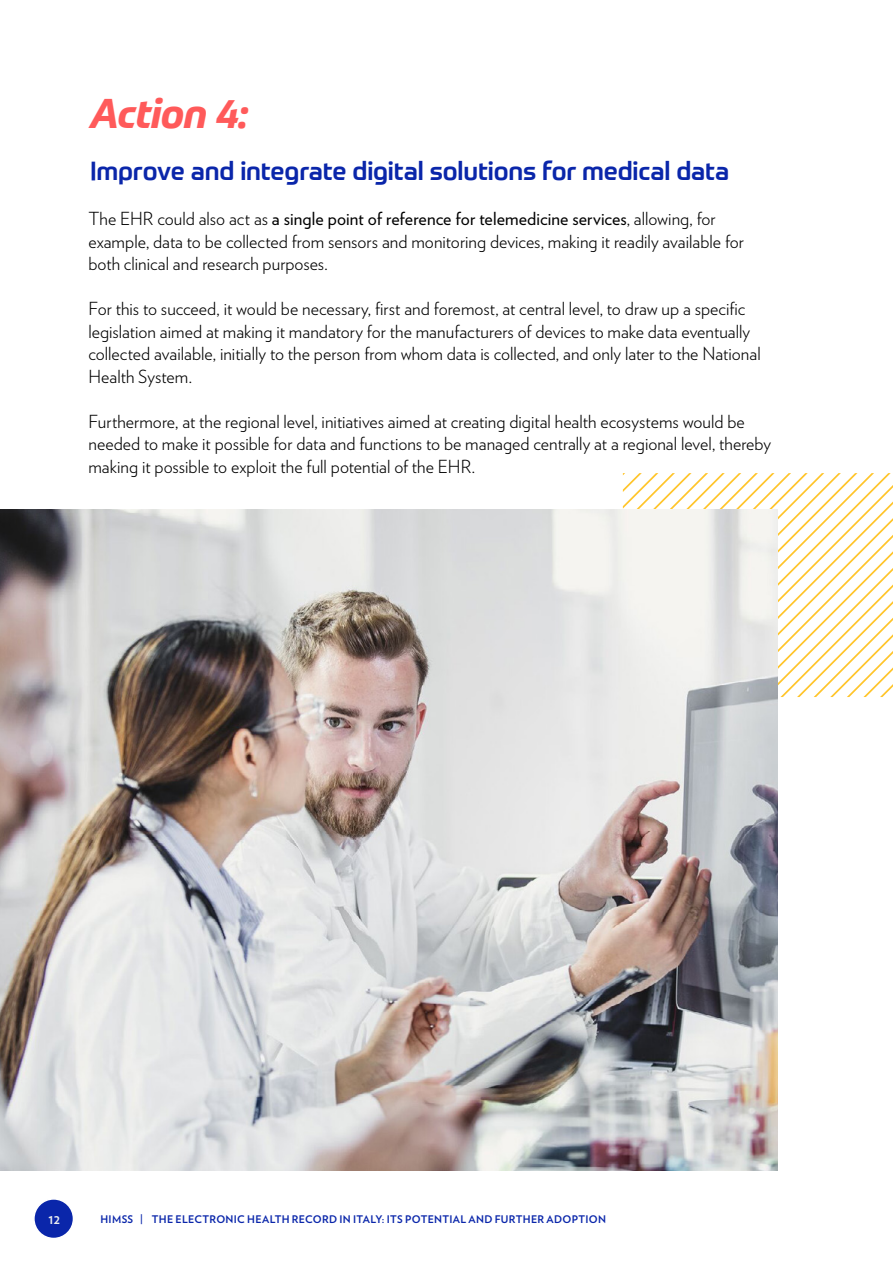
<style>
.page{position:relative;width:893px;height:1263px;background:#fff}
.page>*{position:absolute;margin:0;border:0;box-sizing:border-box;transform-origin:0 0}
.t1{font:italic 700 40.5px "Prometo";letter-spacing:-.015em;color:#ff5a5a}
.t2{font:500 25.5px "Prometo";letter-spacing:-.005em;color:#0a26aa}
.t3{font:300 18px/22.5px "Verlag";color:#000}
.t4{font:700 13.5px "Verlag";color:#eceeef}
.t5{font:700 10.5px "Verlag";letter-spacing:.03em;color:#0a26aa}
.s1{font-weight:400}
</style>
<div class="page">
<svg style="left:623px;top:473px;width:270px;height:224px"></svg>
<img style="left:0;top:509px;width:778px;height:661px">
<div style="left:34px;top:1199px;width:39px;height:39px;background:#0a26aa;border-radius:50%"></div>
<div style="left:33px;top:1198px;width:41px;height:41px;border:2px solid #fff;border-radius:50%"></div>
<h1 class="t1" style="left:90px;top:88px;width:159px">Action 4:</h1>
<h2 class="t2" style="left:90px;top:155px;width:641px">Improve and integrate digital solutions for medical data</h2>
<p class="t3" style="left:88px;top:206px;width:657px">The EHR could also act as <span class="s1">a single point of reference for telemedicine services</span>, allowing, for example, data to be collected from sensors and monitoring devices, making it readily available for both clinical and research purposes.</p>
<p class="t3" style="left:88px;top:296px;width:674px">For this to succeed, it would be necessary, first and foremost, at central level, to draw up a specific legislation aimed at making it mandatory for the manufacturers of devices to make data eventually collected available, initially to the person from whom data is collected, and only later to the National Health System.</p>
<p class="t3" style="left:88px;top:409px;width:684px">Furthermore, at the regional level, initiatives aimed at creating digital health ecosystems would be needed to make it possible for data and functions to be managed centrally at a regional level, thereby making it possible to exploit the full potential of the EHR.</p>
<p class="t4" style="left:49px;top:1208px;width:13px">12</p>
<p class="t5" style="left:100px;top:1210px;width:507px">HIMSS | THE ELECTRONIC HEALTH RECORD IN ITALY: ITS POTENTIAL AND FURTHER ADOPTION</p>
</div>
